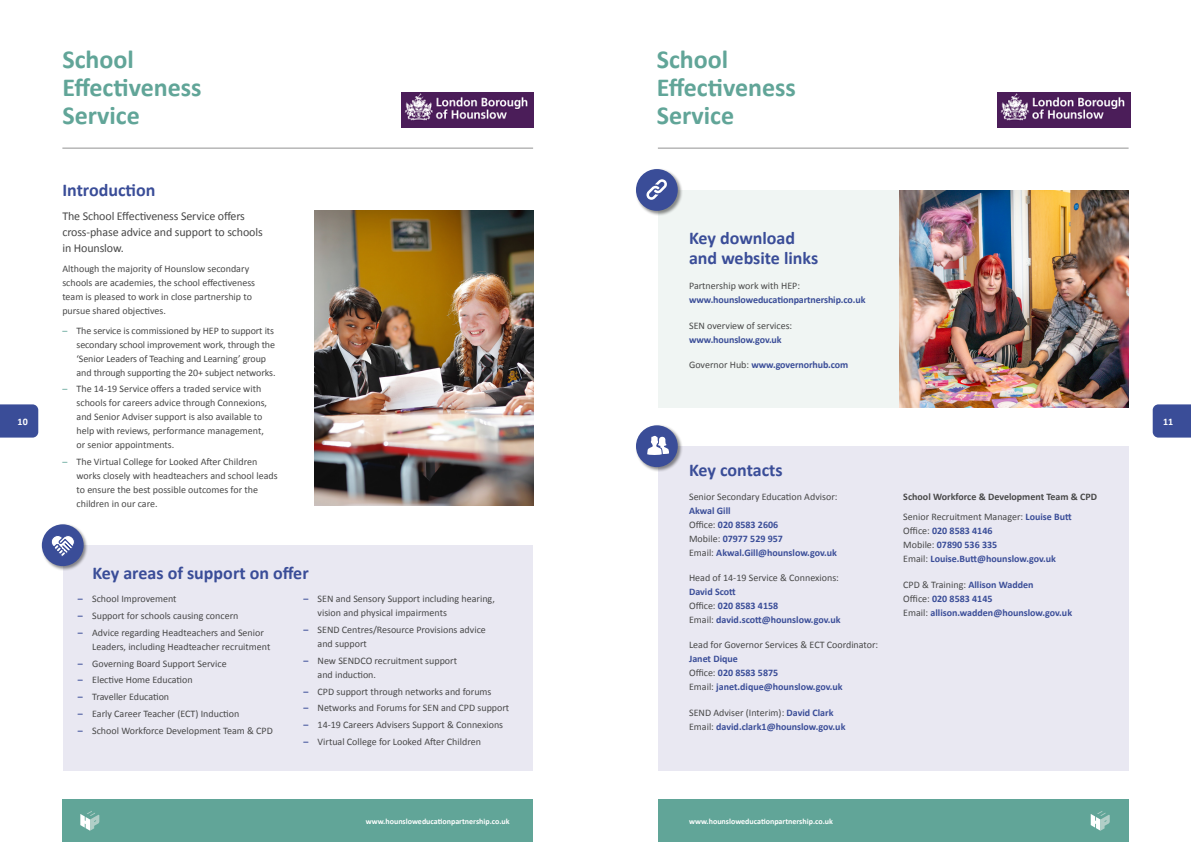
<style>
.page{position:relative;width:1191px;height:842px;background:#fff}
.page>*{position:absolute;margin:0;border:0;box-sizing:border-box;transform-origin:0 0}
.t1{font:700 26px/28px "Calibri";color:#61a598}
.t2{font:700 18px/20px "Calibri";color:#3a4d98}
.t3{font:12px/16px "Calibri";letter-spacing:-.01em;color:#484848}
.t4{font:10px/14px "Calibri";color:#484848}
.t5{font:700 10px/14px "Calibri";color:#3a4d98}
.t6{font:700 10px/20.7px "Calibri";color:#484848}
.t7{font:700 10px "Calibri";color:#fff}
.t8{font:700 8px "Calibri";color:#fff}
.s1{color:#61a598}
.s2{font-weight:400;color:#484848}
.s3{font-weight:400}
.s4{color:#3a4d98}
.s5{font-weight:700;color:#3a4d98}
</style>
<div class="page">
<div style="left:658px;top:190px;width:470px;height:217px;background:#f0f5f3"></div>
<hr style="left:62px;top:148px;width:471px;height:1px;background:#939393">
<hr style="left:658px;top:148px;width:470px;height:1px;background:#939393">
<div style="left:658px;top:446px;width:470px;height:324px;background:#e9e8f2"></div>
<div style="left:635px;top:168px;width:47px;height:48px;background:#000;opacity:.45"></div>
<div style="left:636px;top:169px;width:42px;height:42px;background:#3a4d98;border-radius:50%"></div>
<svg style="left:646px;top:179px;width:21px;height:21px"></svg>
<div style="left:635px;top:424px;width:47px;height:48px;background:#000;opacity:.45"></div>
<div style="left:636px;top:425px;width:42px;height:42px;background:#3a4d98;border-radius:50%"></div>
<svg style="left:647px;top:436px;width:22px;height:19px"></svg>
<svg style="left:0;top:404px;width:38px;height:34px"></svg>
<svg style="left:1152px;top:404px;width:39px;height:34px"></svg>
<img style="left:315px;top:211px;width:218px;height:294px">
<img style="left:899px;top:190px;width:229px;height:217px">
<div style="left:63px;top:545px;width:470px;height:225px;background:#e9e8f2"></div>
<div style="left:41px;top:523px;width:48px;height:48px;background:#000;opacity:.45"></div>
<div style="left:42px;top:524px;width:42px;height:42px;background:#3a4d98;border-radius:50%"></div>
<svg style="left:51px;top:536px;width:23px;height:21px"></svg>
<img style="left:401px;top:92px;width:132px;height:36px">
<img style="left:997px;top:92px;width:133px;height:36px">
<div style="left:62px;top:799px;width:471px;height:43px;background:#61a598"></div>
<svg style="left:80px;top:811px;width:19px;height:20px"></svg>
<div style="left:658px;top:799px;width:470px;height:43px;background:#61a598"></div>
<svg style="left:1090px;top:811px;width:19px;height:20px"></svg>
<h1 class="t1" style="left:62px;top:45px;width:141px">School<br>Effectiveness<br>Service</h1>
<h1 class="t1" style="left:656px;top:45px;width:141px">School<br>Effectiveness<br>Service</h1>
<h2 class="t2" style="left:62px;top:180px;width:95px">Introduction</h2>
<p class="t3" style="left:62px;top:208px;width:202px">The School Effectiveness Service offers cross-phase advice and support to schools in Hounslow.</p>
<p class="t4" style="left:62px;top:262px;width:194px">Although the majority of Hounslow secondary schools are academies, the school effectiveness team is pleased to work in close partnership to pursue shared objectives.</p>
<p class="t4" style="left:77px;top:323px;width:200px;text-indent:-14px"><span class="s1">–</span> The service is commissioned by HEP to support its secondary school improvement work, through the ‘Senior Leaders of Teaching and Learning’ group and through supporting the 20+ subject networks.</p>
<p class="t4" style="left:77px;top:382px;width:192px;text-indent:-14px"><span class="s1">–</span> The 14-19 Service offers a traded service with schools for careers advice through Connexions, and Senior Adviser support is also available to help with reviews, performance management, or senior appointments.</p>
<p class="t4" style="left:77px;top:455px;width:202px;text-indent:-14px"><span class="s1">–</span> The Virtual College for Looked After Children works closely with headteachers and school leads to ensure the best possible outcomes for the children in our care.</p>
<h2 class="t2" style="left:689px;top:228px;width:131px">Key download and website links</h2>
<p class="t4" style="left:689px;top:279px;width:112px">Partnership work with HEP:</p>
<p class="t5" style="left:689px;top:293px;width:178px">www.hounsloweducationpartnership.co.uk</p>
<p class="t4" style="left:689px;top:318px;width:105px">SEN overview of services:</p>
<p class="t5" style="left:689px;top:332px;width:94px">www.hounslow.gov.uk</p>
<p class="t5" style="left:689px;top:358px;width:161px"><span class="s2">Governor Hub:</span> www.governorhub.com</p>
<p class="t7" style="left:18px;top:415px;width:12px">10</p>
<p class="t7" style="left:1163px;top:415px;width:12px">11</p>
<h2 class="t2" style="left:689px;top:460px;width:95px">Key contacts</h2>
<p class="t6" style="left:903px;top:486px;width:195px">School Workforce &amp; Development Team &amp; CPD<br><span class="s3">Senior Recruitment Manager:</span> <span class="s4">Louise Butt</span></p>
<p class="t5" style="left:903px;top:524px;width:154px"><span class="s2">Office:</span> 020 8583 4146<br><span class="s2">Mobile:</span> 07890 536 335<br><span class="s2">Email:</span> Louise.Butt@hounslow.gov.uk</p>
<p class="t5" style="left:903px;top:577px;width:170px"><span class="s2">CPD &amp; Training:</span> Allison Wadden<br><span class="s2">Office:</span> 020 8583 4145<br><span class="s2">Email:</span> allison.wadden@hounslow.gov.uk</p>
<p class="t4" style="left:689px;top:489px;width:150px">Senior Secondary Education Advisor:</p>
<p class="t5" style="left:689px;top:503px;width:149px">Akwal Gill<br><span class="s2">Office:</span> 020 8583 2606<br><span class="s2">Mobile:</span> 07977 529 957<br><span class="s2">Email:</span> Akwal.Gill@hounslow.gov.uk</p>
<p class="t4" style="left:689px;top:571px;width:151px">Head of 14-19 Service &amp; Connexions:</p>
<p class="t5" style="left:689px;top:585px;width:153px">David Scott<br><span class="s2">Office:</span> 020 8583 4158<br><span class="s2">Email:</span> david.scott@hounslow.gov.uk</p>
<p class="t4" style="left:689px;top:638px;width:191px">Lead for Governor Services &amp; ECT Coordinator:</p>
<p class="t5" style="left:689px;top:652px;width:155px">Janet Dique<br><span class="s2">Office:</span> 020 8583 5875<br><span class="s2">Email:</span> janet.dique@hounslow.gov.uk</p>
<p class="t5" style="left:689px;top:705px;width:158px"><span class="s2">SEND Adviser (Interim):</span> David Clark<br><span class="s2">Email:</span> david.clark1@hounslow.gov.uk</p>
<h2 class="t2" style="left:92px;top:563px;width:218px">Key areas of support on offer</h2>
<p class="t4" style="left:317px;top:592px;width:179px;text-indent:-14px"><span class="s5">–</span> SEN and Sensory Support including hearing, vision and physical impairments</p>
<p class="t4" style="left:317px;top:622px;width:170px;text-indent:-14px"><span class="s5">–</span> SEND Centres/Resource Provisions advice and support</p>
<p class="t4" style="left:317px;top:653px;width:141px;text-indent:-14px"><span class="s5">–</span> New SENDCO recruitment support and induction.</p>
<p class="t4" style="left:303px;top:684px;width:190px"><span class="s5">–</span> CPD support through networks and forums</p>
<p class="t4" style="left:303px;top:701px;width:207px"><span class="s5">–</span> Networks and Forums for SEN and CPD support</p>
<p class="t4" style="left:303px;top:718px;width:201px"><span class="s5">–</span> 14-19 Careers Advisers Support &amp; Connexions</p>
<p class="t4" style="left:303px;top:735px;width:179px"><span class="s5">–</span> Virtual College for Looked After Children</p>
<p class="t4" style="left:78px;top:592px;width:100px"><span class="s5">–</span> School Improvement</p>
<p class="t4" style="left:78px;top:608px;width:162px"><span class="s5">–</span> Support for schools causing concern</p>
<p class="t4" style="left:92px;top:625px;width:180px;text-indent:-14px"><span class="s5">–</span> Advice regarding Headteachers and Senior<br>Leaders, including Headteacher recruitment</p>
<p class="t4" style="left:78px;top:656px;width:150px"><span class="s5">–</span> Governing Board Support Service</p>
<p class="t4" style="left:78px;top:673px;width:116px"><span class="s5">–</span> Elective Home Education</p>
<p class="t4" style="left:78px;top:690px;width:93px"><span class="s5">–</span> Traveller Education</p>
<p class="t4" style="left:78px;top:707px;width:163px"><span class="s5">–</span> Early Career Teacher (ECT) Induction</p>
<p class="t4" style="left:78px;top:723px;width:196px"><span class="s5">–</span> School Workforce Development Team &amp; CPD</p>
<p class="t8" style="left:366px;top:816px;width:145px">www.hounsloweducationpartnership.co.uk</p>
<p class="t8" style="left:689px;top:816px;width:145px">www.hounsloweducationpartnership.co.uk</p>
</div>
